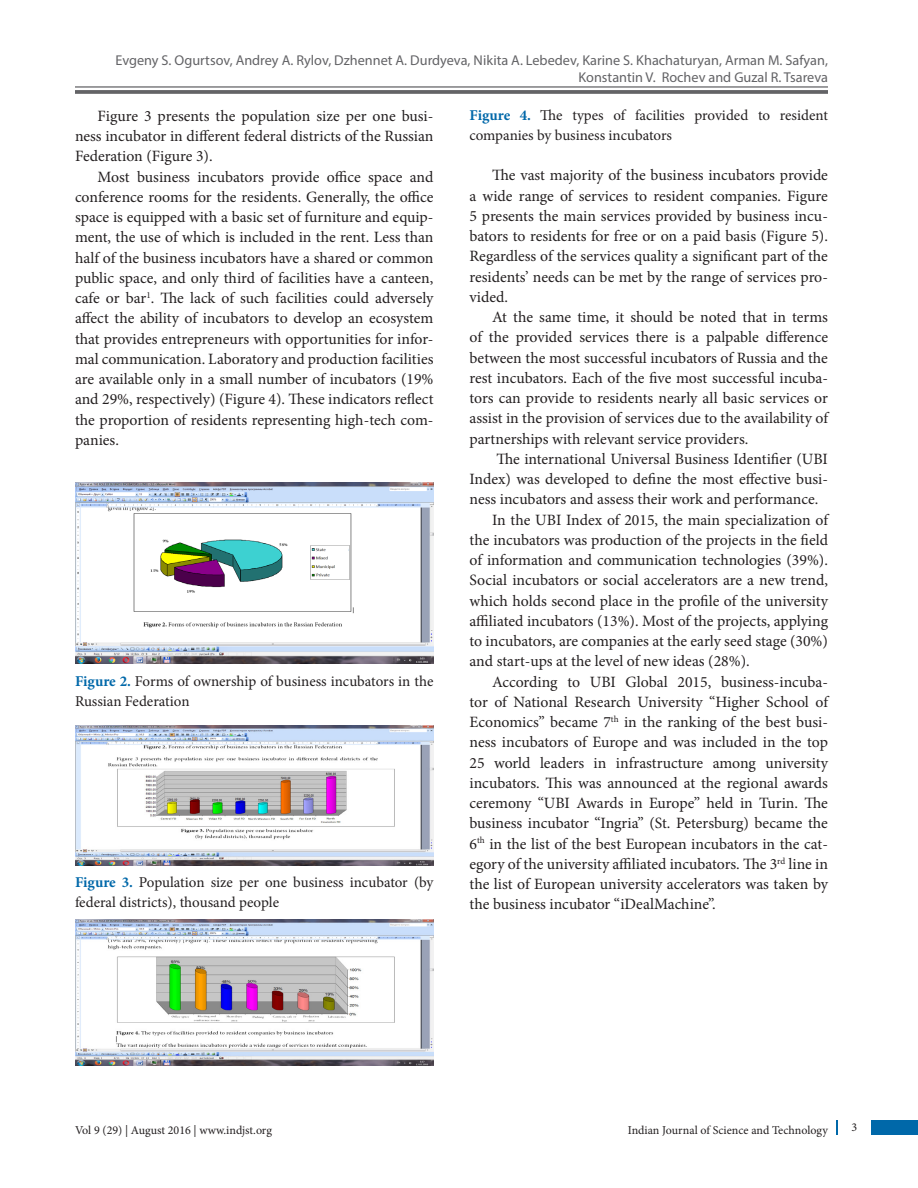
<style>
.page{position:relative;width:918px;height:1188px;background:#fff}
.page>*{position:absolute;margin:0;border:0;box-sizing:border-box;transform-origin:0 0}
.Text_Ind{font:15.75px/20.2px "Minion Pro";color:#231f20;text-align:justify}
.Fig_cap{font:15px/19.5px "Minion Pro";color:#231f20}
.t1{font:14.25px/17.2px "Myriad Pro";color:#636366;text-align:right}
.Text{font:12px "Minion Pro";color:#231f20}
.s1{font-weight:700;color:#0068a9}
</style>
<div class="page">
<div style="left:872px;top:1120px;width:46px;height:15px;background:#0068a9"></div>
<svg style="left:836px;top:1120px;width:1px;height:15px"></svg>
<hr style="left:75px;top:86px;width:753px;height:2px;background:#636366">
<svg style="left:75px;top:90px;width:753px;height:4px;background:#6c6c6f"></svg>
<img style="left:75px;top:483px;width:359px;height:181px">
<img style="left:75px;top:726px;width:359px;height:140px">
<img style="left:75px;top:919px;width:359px;height:147px">
<p class="t1" style="left:115px;top:51px;width:714px">Evgeny S. Ogurtsov, Andrey A. Rylov, Dzhennet A. Durdyeva, Nikita A. Lebedev, Karine S. Khachaturyan, Arman M. Safyan,<br>Konstantin V. Rochev and Guzal R. Tsareva</p>
<p class="Text_Ind" style="left:75px;top:106px;width:360px;text-indent:22px">Figure 3 presents the population size per one busi&shy;ness incubator in different federal districts of the Russian Federation (Figure 3).</p>
<p class="Text_Ind" style="left:75px;top:167px;width:360px;text-indent:22px">Most business incubators provide office space and conference rooms for the residents. Generally, the office space is equipped with a basic set of furniture and equip&shy;ment, the use of which is included in the rent. Less than half of the business incubators have a shared or common public space, and only third of facilities have a canteen, cafe or bar<sup>1</sup>. The lack of such facilities could adversely affect the ability of incubators to develop an ecosystem that provides entrepreneurs with opportunities for infor&shy;mal communication. Laboratory and production facilities are available only in a small number of incubators (19% and 29%, respectively) (Figure 4). These indicators reflect the proportion of residents representing high-tech com&shy;panies.</p>
<p class="Fig_cap" style="left:470px;top:106px;width:360px"><span class="s1">Figure 4.</span> The types of facilities provided to resident companies by business incubators</p>
<p class="Text_Ind" style="left:470px;top:165px;width:360px;text-indent:22px">The vast majority of the business incubators provide a wide range of services to resident companies. Figure 5 presents the main services provided by business incu&shy;bators to residents for free or on a paid basis (Figure 5).<br>Regardless of the services quality a significant part of the residents’ needs can be met by the range of services pro&shy;vided.</p>
<p class="Text_Ind" style="left:470px;top:307px;width:360px;text-indent:22px">At the same time, it should be noted that in terms of the provided services there is a palpable difference between the most successful incubators of Russia and the rest incubators. Each of the five most successful incuba&shy;tors can provide to residents nearly all basic services or assist in the provision of services due to the availability of partnerships with relevant service providers.</p>
<p class="Text_Ind" style="left:470px;top:449px;width:360px;text-indent:27px">The international Universal Business Identifier (UBI Index) was developed to define the most effective busi&shy;ness incubators and assess their work and performance.</p>
<p class="Text_Ind" style="left:470px;top:510px;width:360px;text-indent:22px">In the UBI Index of 2015, the main specialization of the incubators was production of the projects in the field of information and communication technologies (39%).<br>Social incubators or social accelerators are a new trend, which holds second place in the profile of the university affiliated incubators (13%). Most of the projects, applying to incubators, are companies at the early seed stage (30%) and start-ups at the level of new ideas (28%).</p>
<p class="Text_Ind" style="left:470px;top:672px;width:360px;text-indent:22px">According to UBI Global 2015, business-incuba&shy;tor of National Research University “Higher School of Economics” became 7<sup>th</sup> in the ranking of the best busi&shy;ness incubators of Europe and was included in the top 25 world leaders in infrastructure among university incubators. This was announced at the regional awards ceremony “UBI Awards in Europe” held in Turin. The business incubator “Ingria” (St. Petersburg) became the 6<sup>th</sup> in the list of the best European incubators in the cat&shy;egory of the university affiliated incubators. The 3<sup>rd</sup> line in the list of European university accelerators was taken by the business incubator “iDealMachine”.</p>
<p class="Fig_cap" style="left:75px;top:672px;width:360px"><span class="s1">Figure 2.</span> Forms of ownership of business incubators in the<br>Russian Federation</p>
<p class="Fig_cap" style="left:75px;top:873px;width:360px"><span class="s1">Figure 3.</span> Population size per one business incubator (by federal districts), thousand people</p>
<p class="Text" style="left:75px;top:1123px;width:198px">Vol 9 (29) | August 2016 | www.indjst.org</p>
<p class="Text" style="left:851px;top:1119px;width:7px">3</p>
<p class="Text" style="left:628px;top:1123px;width:202px">Indian Journal of Science and Technology</p>
</div>
